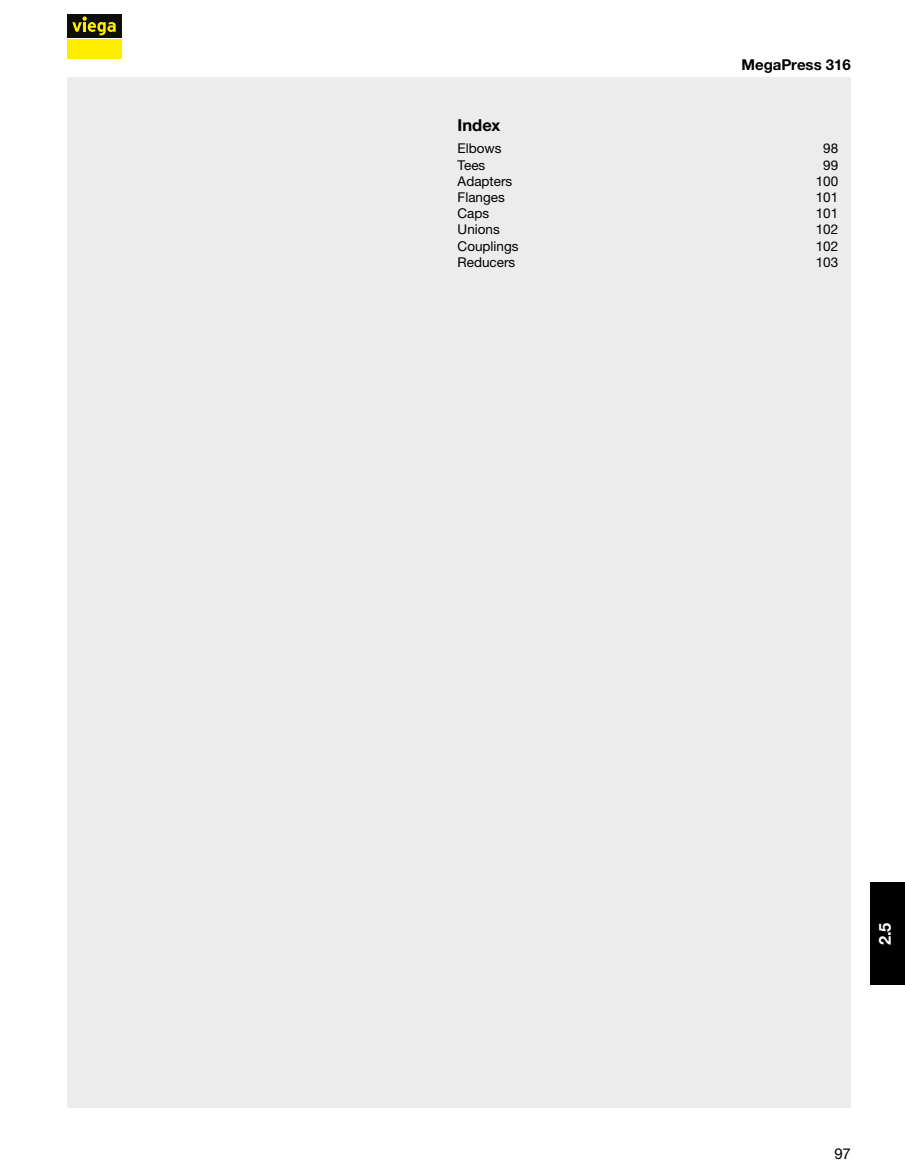
<style>
.page{position:relative;width:905px;height:1175px;background:#fff}
.page>*{position:absolute;margin:0;border:0;box-sizing:border-box;transform-origin:0 0}
.t1{font:16.5px "M Ying Hei PR Cfor Viega W7";color:#000}
.t2{font:16.5px "M Ying Hei PR Cfor Viega W7";color:#fff}
.t3{font:15px "M Ying Hei PR Cfor Viega W7";color:#000}
.t4{font:15px "M Ying Hei PR Cfor Viega W4";color:#000}
.t5{font:13.5px "M Ying Hei PR Cfor Viega W4";color:#000}
</style>
<div class="page">
<div style="left:68px;top:77px;width:782px;height:1030px;background:#ececed"></div>
<div style="left:68px;top:14px;width:54px;height:45px;background:linear-gradient(to right,#fff,#fff)"></div>
<div style="left:68px;top:40px;width:54px;height:19px;background:#ffed00"></div>
<div style="left:68px;top:14px;width:54px;height:24px;background:#100e09"></div>
<svg style="left:72px;top:16px;width:44px;height:19px"></svg>
<div style="left:869px;top:882px;width:35px;height:103px;background:#000"></div>
<p class="t1" style="left:457px;top:115px;width:44px">Index</p>
<p class="t3" style="left:741px;top:56px;width:111px">MegaPress 316</p>
<p class="t5" style="left:457px;top:140px;width:45px">Elbows</p>
<p class="t5" style="left:823px;top:140px;width:17px">98</p>
<p class="t5" style="left:457px;top:156px;width:29px">Tees</p>
<p class="t5" style="left:823px;top:156px;width:17px">99</p>
<p class="t5" style="left:457px;top:173px;width:56px">Adapters</p>
<p class="t5" style="left:815px;top:173px;width:24px">100</p>
<p class="t5" style="left:457px;top:189px;width:49px">Flanges</p>
<p class="t5" style="left:815px;top:189px;width:24px">101</p>
<p class="t5" style="left:457px;top:205px;width:33px">Caps</p>
<p class="t5" style="left:815px;top:205px;width:24px">101</p>
<p class="t5" style="left:457px;top:221px;width:44px">Unions</p>
<p class="t5" style="left:815px;top:221px;width:24px">102</p>
<p class="t5" style="left:457px;top:237px;width:63px">Couplings</p>
<p class="t5" style="left:815px;top:237px;width:24px">102</p>
<p class="t5" style="left:457px;top:254px;width:59px">Reducers</p>
<p class="t5" style="left:815px;top:254px;width:24px">103</p>
<p class="t2" style="left:874px;top:945px;width:24px;rotate:-90deg">2.5</p>
<p class="t4" style="left:834px;top:1144px;width:18px">97</p>
</div>
